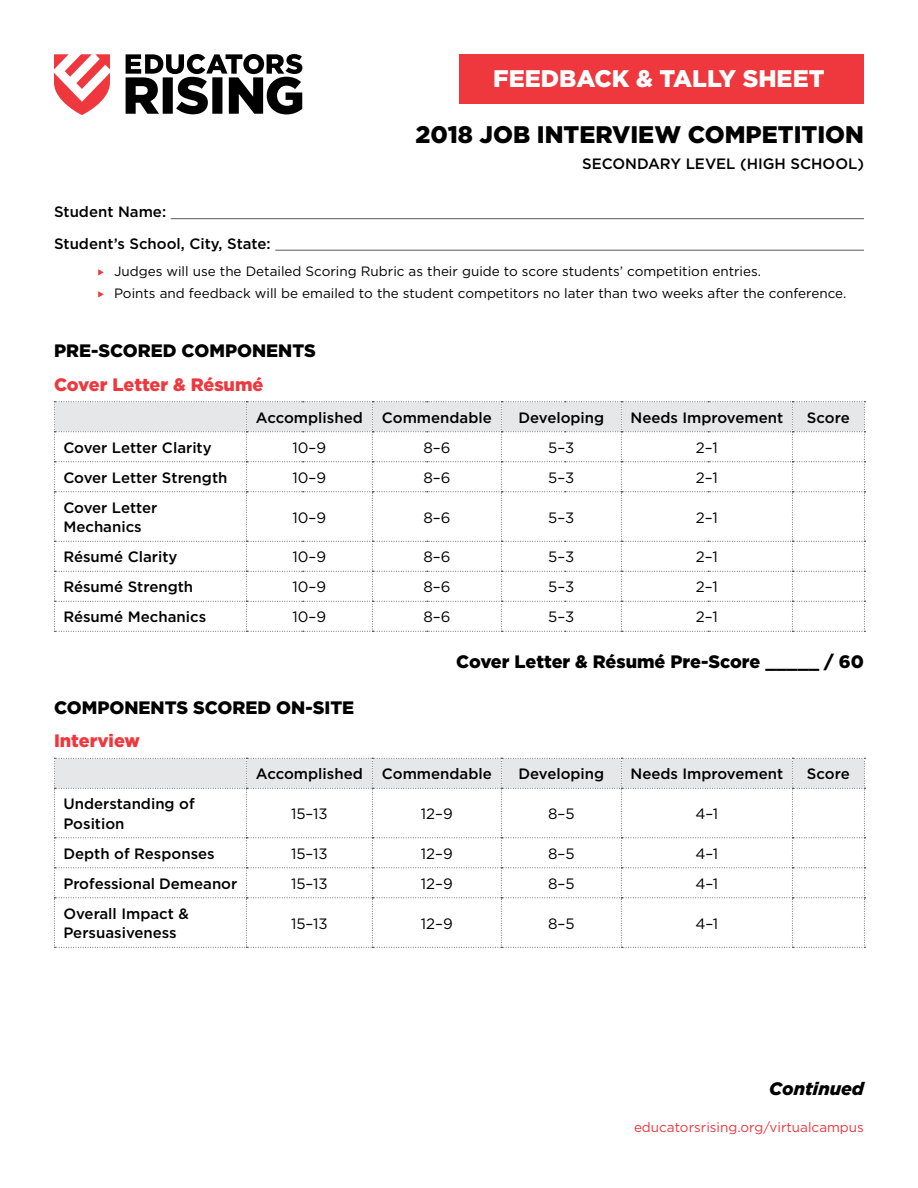
<style>
.page{position:relative;width:918px;height:1188px;background:#fff}
.page>*{position:absolute;margin:0;border:0;box-sizing:border-box;transform-origin:0 0}
.t1{font:900 24px "Gotham";color:#000}
.t2{font:900 24px "Gotham";color:#fff}
.t3{font:900 18px "Gotham";color:#000}
.t4{font:900 18px "Gotham";color:#ef373e}
.t5{font:italic 900 18px "Gotham";color:#000}
.t6{font:500 15px/19.5px "Gotham";color:#000}
.t7{font:15px "Gotham";color:#000}
.t8{font:13.5px/22.5px "Gotham";color:#000}
.t9{font:13.5px "Gotham";color:#ef373e}
</style>
<div class="page">
<div style="left:459px;top:54px;width:405px;height:50px;background:#ef373e"></div>
<svg style="left:126px;top:54px;width:176px;height:60px"></svg>
<svg style="left:54px;top:54px;width:56px;height:61px"></svg>
<hr style="left:171px;top:218px;width:693px;height:1px;background:#58595b">
<hr style="left:275px;top:250px;width:589px;height:1px;background:#58595b">
<svg style="left:54px;top:401px;width:811px;height:231px"></svg>
<svg style="left:54px;top:758px;width:811px;height:190px"></svg>
<h1 class="t2" style="left:493px;top:62px;width:332px">Feedback &amp; Tally Sheet</h1>
<h1 class="t1" style="left:416px;top:118px;width:429px">2018 Job Interview COMPETITION</h1>
<p class="t6" style="left:582px;top:154px;width:283px">SECONDARY LEVEL (HIGH SCHOOL)</p>
<p class="t6" style="left:54px;top:196px;width:218px;line-height:31.5px">Student Name:<br>Student’s School, City, State:</p>
<p class="t8" style="left:114px;top:259px;width:734px">Judges will use the Detailed Scoring Rubric as their guide to score students’ competition entries.<br>Points and feedback will be emailed to the student competitors no later than two weeks after the conference.</p>
<p class="t3" style="left:54px;top:339px;width:262px">PRE-SCORED COMPONENTS</p>
<p class="t4" style="left:54px;top:372px;width:211px">Cover Letter &amp; Résumé</p>
<p class="t6" style="left:256px;top:408px;width:108px">Accomplished</p>
<p class="t6" style="left:382px;top:408px;width:111px">Commendable</p>
<p class="t6" style="left:518px;top:408px;width:87px">Developing</p>
<p class="t6" style="left:631px;top:408px;width:154px">Needs Improvement</p>
<p class="t6" style="left:807px;top:408px;width:44px">Score</p>
<p class="t6" style="left:63px;top:438px;width:150px">Cover Letter Clarity</p>
<p class="t7" style="left:293px;top:438px;width:35px">10–9</p>
<p class="t7" style="left:423px;top:438px;width:29px">8–6</p>
<p class="t7" style="left:548px;top:438px;width:28px">5–3</p>
<p class="t7" style="left:696px;top:438px;width:23px">2–1</p>
<p class="t6" style="left:63px;top:468px;width:166px">Cover Letter Strength</p>
<p class="t7" style="left:293px;top:468px;width:35px">10–9</p>
<p class="t7" style="left:423px;top:468px;width:29px">8–6</p>
<p class="t7" style="left:548px;top:468px;width:28px">5–3</p>
<p class="t7" style="left:696px;top:468px;width:23px">2–1</p>
<p class="t6" style="left:63px;top:498px;width:96px">Cover Letter<br>Mechanics</p>
<p class="t7" style="left:293px;top:508px;width:35px">10–9</p>
<p class="t7" style="left:423px;top:508px;width:29px">8–6</p>
<p class="t7" style="left:548px;top:508px;width:28px">5–3</p>
<p class="t7" style="left:696px;top:508px;width:23px">2–1</p>
<p class="t6" style="left:63px;top:547px;width:116px">Résumé Clarity</p>
<p class="t7" style="left:293px;top:547px;width:35px">10–9</p>
<p class="t7" style="left:423px;top:547px;width:29px">8–6</p>
<p class="t7" style="left:548px;top:547px;width:28px">5–3</p>
<p class="t7" style="left:696px;top:547px;width:23px">2–1</p>
<p class="t6" style="left:63px;top:577px;width:131px">Résumé Strength</p>
<p class="t7" style="left:293px;top:577px;width:35px">10–9</p>
<p class="t7" style="left:423px;top:577px;width:29px">8–6</p>
<p class="t7" style="left:548px;top:577px;width:28px">5–3</p>
<p class="t7" style="left:696px;top:577px;width:23px">2–1</p>
<p class="t6" style="left:63px;top:607px;width:144px">Résumé Mechanics</p>
<p class="t7" style="left:293px;top:607px;width:35px">10–9</p>
<p class="t7" style="left:423px;top:607px;width:29px">8–6</p>
<p class="t7" style="left:548px;top:607px;width:28px">5–3</p>
<p class="t7" style="left:696px;top:607px;width:23px">2–1</p>
<p class="t3" style="left:456px;top:649px;width:409px">Cover Letter &amp; Résumé Pre-Score _____ / 60</p>
<p class="t3" style="left:54px;top:695px;width:281px">COMPONENTS SCORED On-site</p>
<p class="t4" style="left:54px;top:729px;width:88px">Interview</p>
<p class="t6" style="left:256px;top:764px;width:108px">Accomplished</p>
<p class="t6" style="left:382px;top:764px;width:111px">Commendable</p>
<p class="t6" style="left:518px;top:764px;width:87px">Developing</p>
<p class="t6" style="left:631px;top:764px;width:154px">Needs Improvement</p>
<p class="t6" style="left:807px;top:764px;width:44px">Score</p>
<p class="t6" style="left:63px;top:794px;width:133px">Understanding of<br>Position</p>
<p class="t7" style="left:291px;top:804px;width:38px">15–13</p>
<p class="t7" style="left:421px;top:804px;width:33px">12–9</p>
<p class="t7" style="left:548px;top:804px;width:28px">8–5</p>
<p class="t7" style="left:695px;top:804px;width:24px">4–1</p>
<p class="t6" style="left:63px;top:844px;width:153px">Depth of Responses</p>
<p class="t7" style="left:291px;top:844px;width:38px">15–13</p>
<p class="t7" style="left:421px;top:844px;width:33px">12–9</p>
<p class="t7" style="left:548px;top:844px;width:28px">8–5</p>
<p class="t7" style="left:695px;top:844px;width:24px">4–1</p>
<p class="t6" style="left:63px;top:874px;width:176px">Professional Demeanor</p>
<p class="t7" style="left:291px;top:874px;width:38px">15–13</p>
<p class="t7" style="left:421px;top:874px;width:33px">12–9</p>
<p class="t7" style="left:548px;top:874px;width:28px">8–5</p>
<p class="t7" style="left:695px;top:874px;width:24px">4–1</p>
<p class="t6" style="left:63px;top:904px;width:127px">Overall Impact &amp;<br>Persuasiveness</p>
<p class="t7" style="left:291px;top:914px;width:38px">15–13</p>
<p class="t7" style="left:421px;top:914px;width:33px">12–9</p>
<p class="t7" style="left:548px;top:914px;width:28px">8–5</p>
<p class="t7" style="left:695px;top:914px;width:24px">4–1</p>
<p class="t5" style="left:769px;top:1076px;width:96px">Continued</p>
<p class="t9" style="left:634px;top:1119px;width:231px">educatorsrising.org/virtualcampus</p>
</div>
